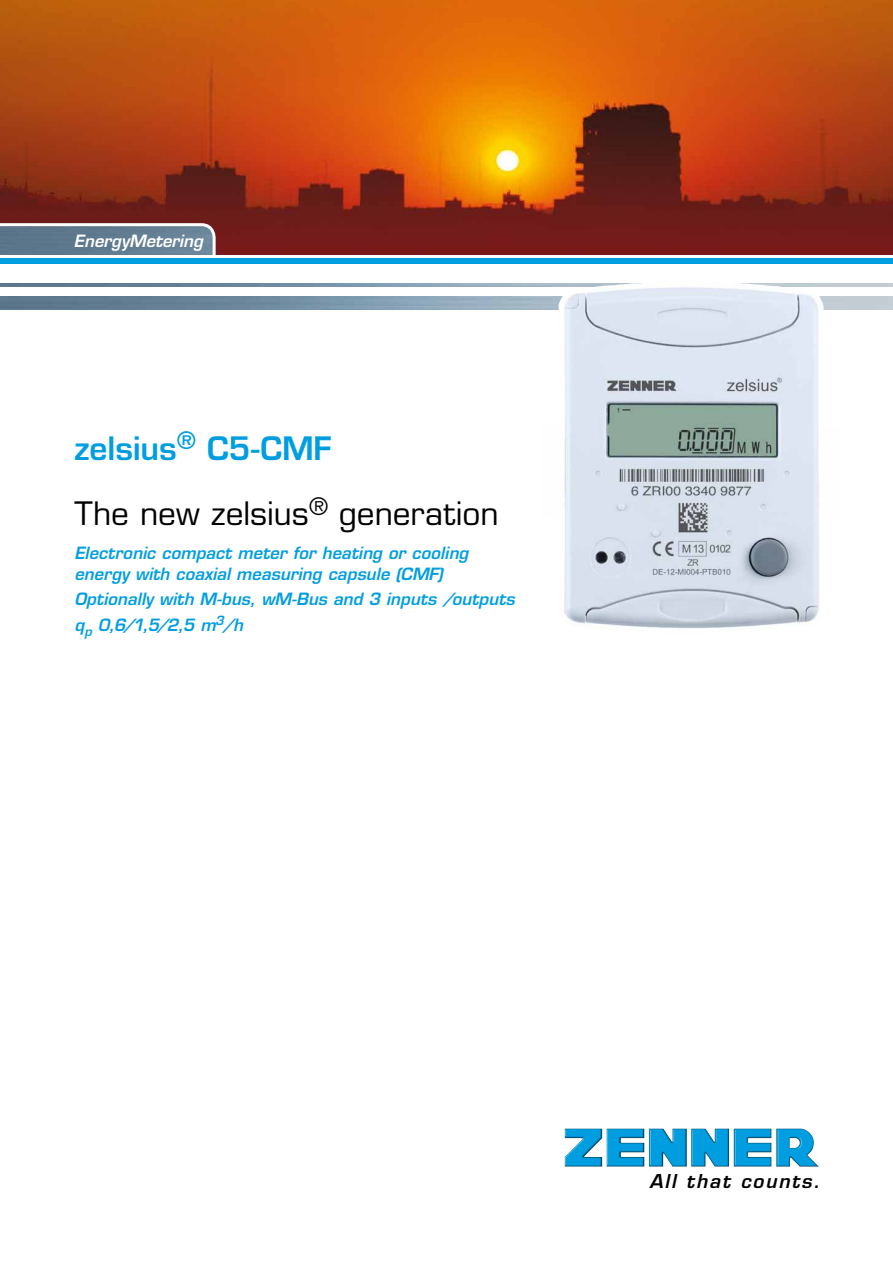
<style>
.page{position:relative;width:893px;height:1263px;background:#fff}
.page>*{position:absolute;margin:0;border:0;box-sizing:border-box;transform-origin:0 0}
.t1{font:31.5px/65.7px "Eurostile LT Std";color:#000}
.t2{font:italic 600 18.75px "Eurostile LT Std";letter-spacing:.1em;color:#000}
.t3{font:italic 600 16.5px/21px "Eurostile LT Std";letter-spacing:.005em;color:#009ee0}
.t4{font:italic 600 16.5px "Eurostile LT Std";color:#fff}
.s1{font-weight:600;color:#009ee0}
</style>
<div class="page">
<img style="left:0;top:0;width:893px;height:255px">
<svg style="left:0;top:223px;width:216px;height:32px;background:#71889b"></svg>
<img style="left:0;top:296px;width:893px;height:13px">
<img style="left:0;top:284px;width:893px;height:3px">
<div style="left:0;top:258px;width:893px;height:6px;background:#009ee0"></div>
<img style="left:541px;top:283px;width:299px;height:346px">
<img style="left:776px;top:1128px;width:43px;height:39px">
<p class="t4" style="left:74px;top:231px;width:130px">EnergyMetering</p>
<h1 class="t1" style="left:74px;top:415px;width:426px"><span class="s1">zelsius</span><sup>®</sup> <span class="s1">C5-CMF<br></span>The new zelsius<sup>®</sup> generation</h1>
<p class="t3" style="left:74px;top:543px;width:395px">Electronic compact meter for heating or cooling energy with coaxial measuring capsule (CMF)</p>
<p class="t3" style="left:74px;top:587px;width:442px;line-height:25.2px">Optionally with M-bus, wM-Bus and 3 inputs /outputs q<sub>p</sub> 0,6/1,5/2,5 m<sup>3</sup>/h</p>
<p class="t2" style="left:649px;top:1169px;width:172px">All that counts.</p>
</div>
